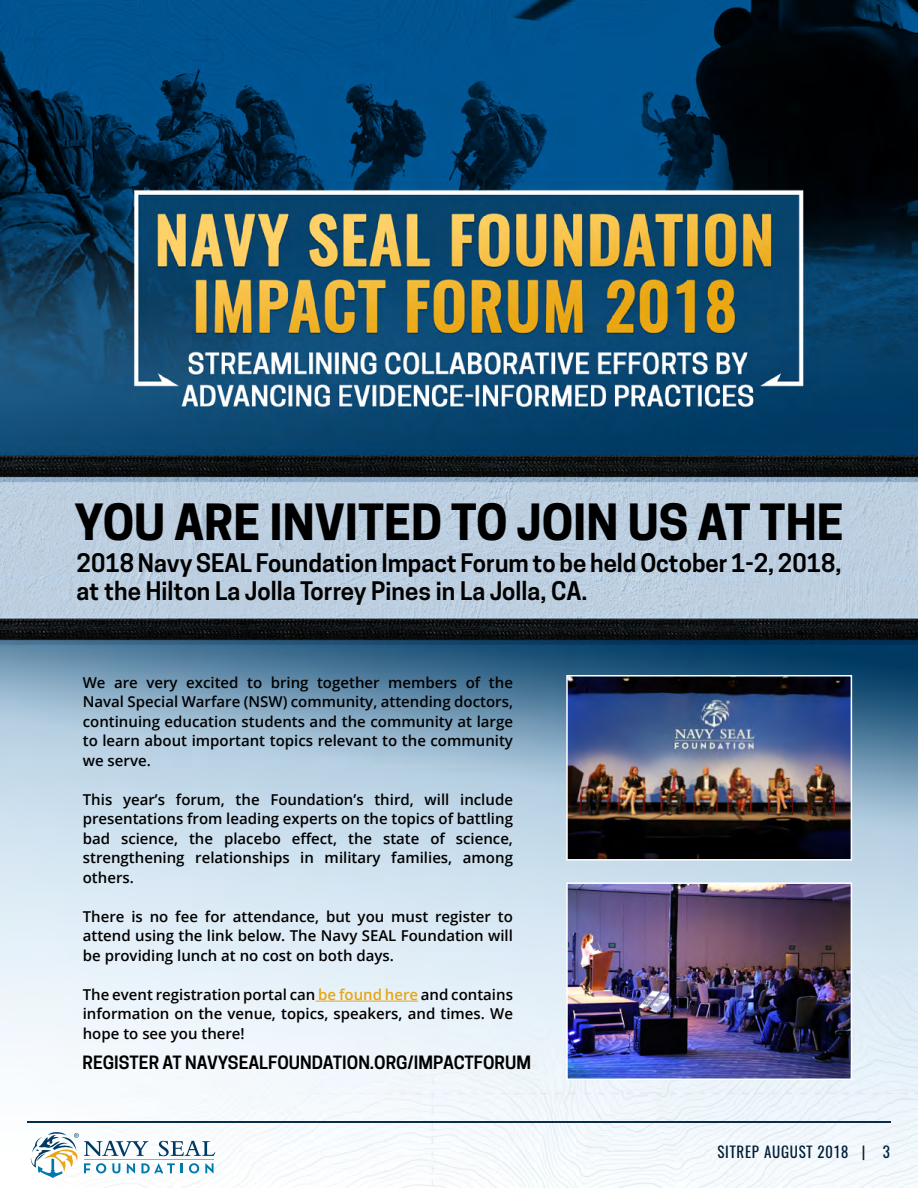
<style>
.page{position:relative;width:918px;height:1188px;background:#fff}
.page>*{position:absolute;margin:0;border:0;box-sizing:border-box;transform-origin:0 0}
.t1{font:700 46.8px "Cooper Hewitt";color:#000}
.t2{font:600 24px/28.5px "Cooper Hewitt";color:#000}
.t3{font:600 17.25px "Cooper Hewitt";color:#000}
.t4{font:600 15px/19.5px "Open Sans";color:#000;text-align:justify}
.t5{font:15px "Oswald";letter-spacing:.05em;color:#001d35}
.s1{color:#e7a614}
</style>
<div class="page">
<img style="left:0;top:0;width:918px;height:1188px">
<hr style="left:27px;top:1121px;width:864px;height:2px;background:#072d48">
<svg style="left:31px;top:1131px;width:184px;height:47px"></svg>
<hr style="left:316px;top:1001px;width:102px;height:1px;background:#e7a614">
<img style="left:569px;top:678px;width:280px;height:180px">
<div style="left:566px;top:675px;width:286px;height:186px;border:2px solid #fff"></div>
<img style="left:569px;top:885px;width:280px;height:192px">
<div style="left:566px;top:882px;width:286px;height:198px;border:2px solid #fff"></div>
<h1 class="t1" style="left:75px;top:495px;width:771px">YOU ARE INVITED TO JOIN US AT THE</h1>
<h2 class="t2" style="left:77px;top:548px;width:766px">2018 Navy SEAL Foundation Impact Forum to be held October 1-2, 2018, at the Hilton La Jolla Torrey Pines in La Jolla, CA.</h2>
<p class="t4" style="left:83px;top:672px;width:432px">We are very excited to bring together members of the Naval Special Warfare (NSW) community, attending doctors, continuing education students and the community at large to learn about important topics relevant to the community we serve.</p>
<p class="t4" style="left:83px;top:789px;width:432px">This year’s forum, the Foundation’s third, will include presentations from leading experts on the topics of battling bad science, the placebo effect, the state of science, strengthening relationships in military families, among others.</p>
<p class="t4" style="left:83px;top:906px;width:432px">There is no fee for attendance, but you must register to attend using the link below. The Navy SEAL Foundation will be providing lunch at no cost on both days.</p>
<p class="t4" style="left:83px;top:984px;width:432px">The event registration portal can <span class="s1">be found here</span> and contains information on the venue, topics, speakers, and times. We hope to see you there!</p>
<p class="t3" style="left:82px;top:1052px;width:450px">REGISTER AT NAVYSEALFOUNDATION.ORG/IMPACTFORUM</p>
<p class="t5" style="left:717px;top:1141px;width:174px">SITREP AUGUST 2018 | 3</p>
</div>
